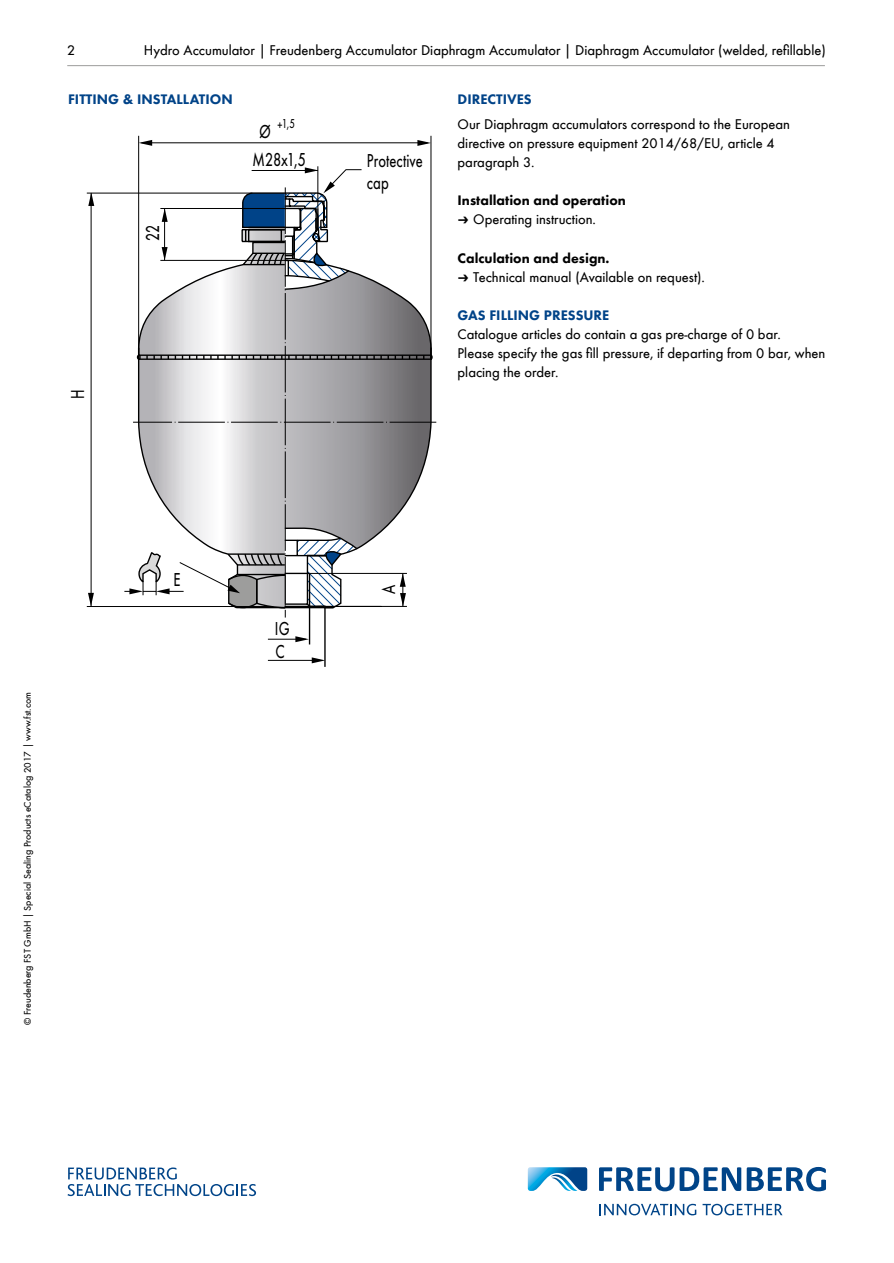
<style>
.page{position:relative;width:894px;height:1263px;background:#fff}
.page>*{position:absolute;margin:0;border:0;box-sizing:border-box;transform-origin:0 0}
.t1{font:19.05px/22.5px "Futura Index EFOP Book";letter-spacing:.005em;color:#000;scale:.75 1}
.Fliesstext{font:14.25px/19.2px "Simrit Futura";color:#000}
.Kopf-Fusszeile_re{font:14.25px "Simrit Futura";color:#000}
.Subheadline{font:700 14.25px "Simrit Futura";color:#004388}
.Fliesstext-2{font:700 14.25px "Simrit Futura";color:#000}
.t2{font:13.2px "Futura Index EFOP Book";color:#000;scale:.75 1}
.t3{font:9.75px "Simrit Futura";color:#000}
</style>
<div class="page">
<hr style="left:67px;top:65px;width:757px;height:1px;background:#9d9d9c">
<svg style="left:67px;top:1167px;width:189px;height:29px"></svg>
<svg style="left:599px;top:1167px;width:226px;height:24px"></svg>
<svg style="left:527px;top:1167px;width:60px;height:24px"></svg>
<svg style="left:599px;top:1204px;width:97px;height:11px"></svg>
<svg style="left:702px;top:1204px;width:80px;height:11px"></svg>
<svg style="left:88px;top:593px;width:6px;height:13px"></svg>
<svg style="left:139px;top:140px;width:13px;height:6px"></svg>
<svg style="left:417px;top:140px;width:13px;height:6px"></svg>
<hr style="left:317px;top:166px;width:1px;height:42px;background:#000">
<hr style="left:430px;top:136px;width:1px;height:222px;background:#000">
<hr style="left:138px;top:136px;width:1px;height:222px;background:#000">
<hr style="left:141px;top:142px;width:286px;height:1px;background:#000">
<hr style="left:309px;top:606px;width:1px;height:38px;background:#000">
<hr style="left:268px;top:639px;width:37px;height:1px;background:#000">
<hr style="left:324px;top:606px;width:1px;height:61px;background:#000">
<hr style="left:268px;top:660px;width:52px;height:1px;background:#000">
<hr style="left:87px;top:193px;width:165px;height:1px;background:#000">
<hr style="left:87px;top:606px;width:183px;height:1px;background:#000">
<hr style="left:91px;top:193px;width:1px;height:413px;background:#000">
<svg style="left:88px;top:192px;width:6px;height:14px"></svg>
<svg style="left:295px;top:636px;width:14px;height:6px"></svg>
<svg style="left:311px;top:657px;width:14px;height:6px"></svg>
<svg style="left:124px;top:167px;width:312px;height:451px"></svg>
<p class="Fliesstext" style="left:67px;top:41px;width:10px">2</p>
<p class="Kopf-Fusszeile_re" style="left:144px;top:42px;width:683px">Hydro Accumulator | Freudenberg Accumulator Diaphragm Accumulator | Diaphragm Accumulator (welded, refillable)</p>
<p class="Subheadline" style="left:68px;top:90px;width:166px">FITTING &amp; INSTALLATION</p>
<p class="Subheadline" style="left:457px;top:90px;width:76px">DIRECTIVES</p>
<p class="Fliesstext" style="left:457px;top:114px;width:334px">Our Diaphragm accumulators correspond to the European directive on pressure equipment 2014/68/EU, article 4 paragraph 3.</p>
<p class="Fliesstext-2" style="left:457px;top:191px;width:170px">Installation and operation</p>
<p class="Fliesstext" style="left:457px;top:210px;width:140px">➔ Operating instruction.</p>
<p class="Fliesstext-2" style="left:457px;top:249px;width:153px">Calculation and design.</p>
<p class="Fliesstext" style="left:457px;top:267px;width:249px">➔ Technical manual (Available on request).</p>
<p class="Subheadline" style="left:457px;top:306px;width:153px">GAS FILLING PRESSURE</p>
<p class="Fliesstext" style="left:457px;top:325px;width:369px">Catalogue articles do contain a gas pre-charge of 0 bar.<br>Please specify the gas fill pressure, if departing from 0 bar, when placing the order.</p>
<p class="t1" style="left:66px;top:399px;width:14px;rotate:-90deg">H</p>
<p class="t1" style="left:259px;top:120px;width:17px">Ø</p>
<p class="t2" style="left:277px;top:116px;width:25px">+1,5</p>
<p class="t1" style="left:252px;top:148px;width:73px">M28x1,5</p>
<p class="t1" style="left:367px;top:150px;width:76px;line-height:21.6px">Protective cap</p>
<p class="t1" style="left:141px;top:241px;width:23px;rotate:-90deg">22</p>
<p class="t3" style="left:21px;top:1025px;width:334px;rotate:-90deg">© Freudenberg FST GmbH | Special Sealing Products eCatalog 2017 | www.fst.com</p>
<p class="t1" style="left:173px;top:569px;width:11px">E</p>
<p class="t1" style="left:275px;top:618px;width:21px">IG<br>C</p>
<p class="t1" style="left:377px;top:594px;width:14px;rotate:-90deg">A</p>
</div>
